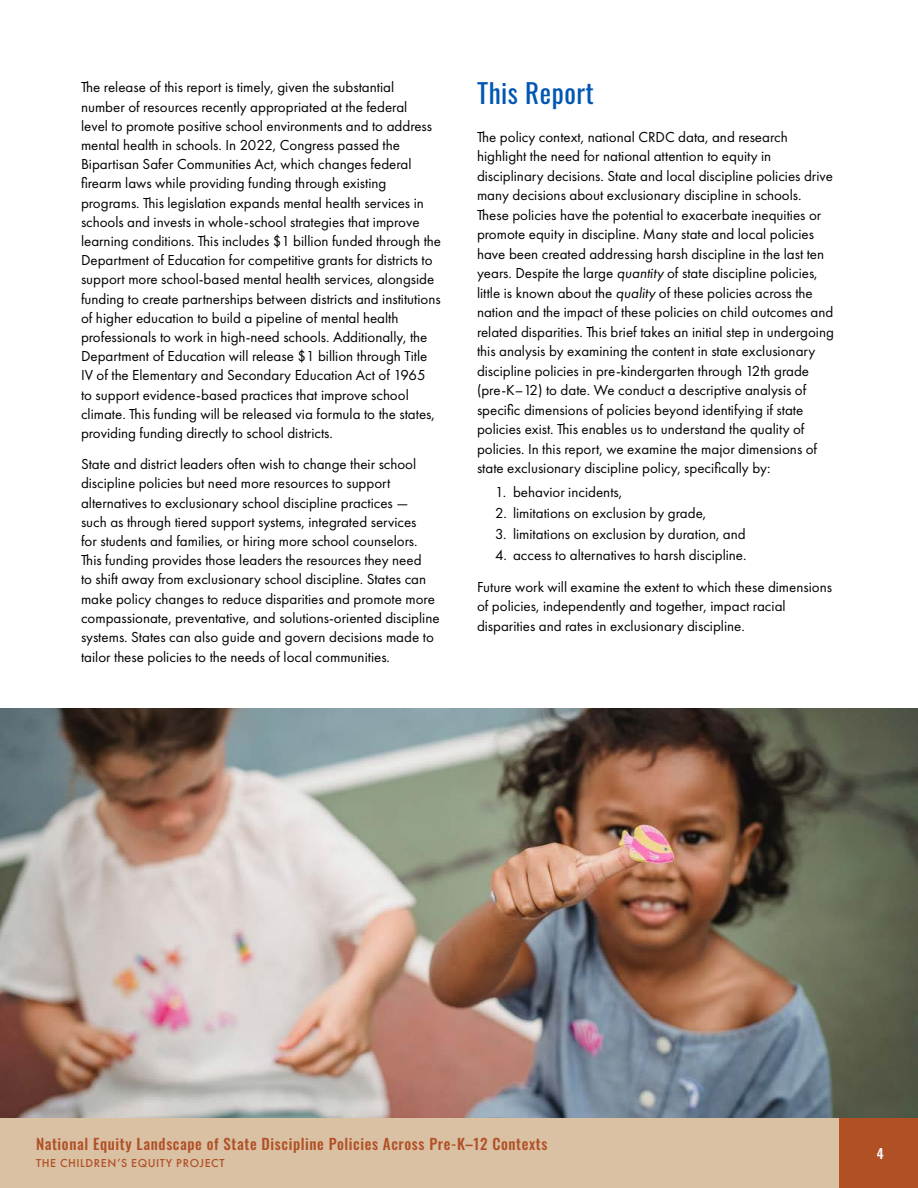
<style>
.page{position:relative;width:918px;height:1188px;background:#fff}
.page>*{position:absolute;margin:0;border:0;box-sizing:border-box;transform-origin:0 0}
.t1{font:27px "Oswald";letter-spacing:.02em;color:#0057b3}
.t2{font:15px/19.2px "Futura PT";color:#000}
.t3{font:500 15px "Oswald";letter-spacing:.04em;color:#b15025}
.t4{font:500 13.5px "Oswald";color:#fff}
.t5{font:500 12px "Futura PT";letter-spacing:.05em;color:#b15025}
.s1{font-style:italic}
</style>
<div class="page">
<img style="left:0;top:709px;width:918px;height:409px">
<div style="left:0;top:1118px;width:839px;height:70px;background:#dac1a4"></div>
<div style="left:839px;top:1118px;width:79px;height:70px;background:#b15025"></div>
<p class="t2" style="left:81px;top:78px;width:362px">The release of this report is timely, given the substantial number of resources recently appropriated at the federal<br>level to promote positive school environments and to address mental health in schools. In 2022, Congress passed the Bipartisan Safer Communities Act, which changes federal firearm laws while providing funding through existing programs. This legislation expands mental health services in schools and invests in whole-school strategies that improve learning conditions. This includes $1 billion funded through the Department of Education for competitive grants for districts to support more school-based mental health services, alongside funding to create partnerships between districts and institutions of higher education to build a pipeline of mental health professionals to work in high-need schools. Additionally, the Department of Education will release $1 billion through Title IV of the Elementary and Secondary Education Act of 1965<br>to support evidence-based practices that improve school climate. This funding will be released via formula to the states, providing funding directly to school districts.</p>
<p class="t2" style="left:81px;top:455px;width:360px">State and district leaders often wish to change their school discipline policies but need more resources to support alternatives to exclusionary school discipline practices —<br>such as through tiered support systems, integrated services<br>for students and families, or hiring more school counselors.<br>This funding provides those leaders the resources they need<br>to shift away from exclusionary school discipline. States can make policy changes to reduce disparities and promote more compassionate, preventative, and solutions-oriented discipline systems. States can also guide and govern decisions made to tailor these policies to the needs of local communities.</p>
<h1 class="t1" style="left:477px;top:69px;width:118px">This Report</h1>
<p class="t2" style="left:477px;top:127px;width:358px">The policy context, national CRDC data, and research highlight the need for national attention to equity in disciplinary decisions. State and local discipline policies drive many decisions about exclusionary discipline in schools.<br>These policies have the potential to exacerbate inequities or promote equity in discipline. Many state and local policies have been created addressing harsh discipline in the last ten years. Despite the large <span class="s1">quantity</span> of state discipline policies, little is known about the <span class="s1">quality</span> of these policies across the nation and the impact of these policies on child outcomes and related disparities. This brief takes an initial step in undergoing this analysis by examining the content in state exclusionary discipline policies in pre-kindergarten through 12th grade (pre-K–12) to date. We conduct a descriptive analysis of specific dimensions of policies beyond identifying if state policies exist. This enables us to understand the quality of policies. In this report, we examine the major dimensions of state exclusionary discipline policy, specifically by:</p>
<p class="t2" style="left:495px;top:483px;width:129px">1. behavior incidents,</p>
<p class="t2" style="left:495px;top:504px;width:213px">2. limitations on exclusion by grade,</p>
<p class="t2" style="left:495px;top:525px;width:252px">3. limitations on exclusion by duration, and</p>
<p class="t2" style="left:477px;top:539px;width:357px;line-height:31.5px;text-indent:18px">4. access to alternatives to harsh discipline.<br>Future work will examine the extent to which these dimensions</p>
<p class="t2" style="left:477px;top:596px;width:310px">of policies, independently and together, impact racial disparities and rates in exclusionary discipline.</p>
<p class="t3" style="left:36px;top:1136px;width:513px">National Equity Landscape of State Discipline Policies Across Pre-K–12 Contexts</p>
<p class="t5" style="left:36px;top:1156px;width:190px">THE CHILDREN’S EQUITY PROJECT</p>
<p class="t4" style="left:877px;top:1146px;width:8px">4</p>
</div>
